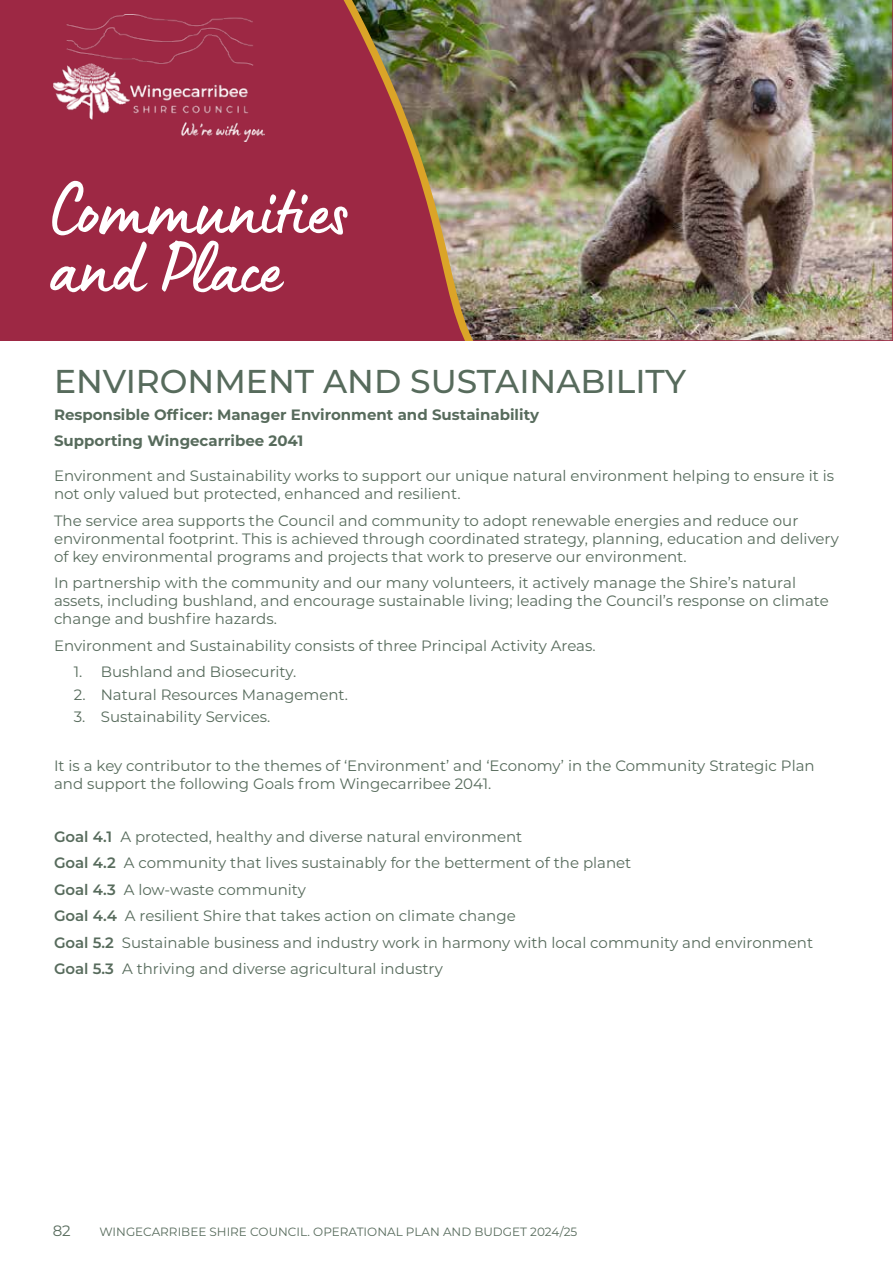
<style>
.page{position:relative;width:893px;height:1263px;background:#fff}
.page>*{position:absolute;margin:0;border:0;box-sizing:border-box;transform-origin:0 0}
.t1{font:76.5px/58.5px "Lumios Marker";color:#fff}
.t2{font:500 33px "Montserrat";color:#576b5c}
.t3{font:15px/18px "Montserrat";color:#576b5c}
.t4{font:700 15px/26.5px "Montserrat";color:#576b5c}
.t5{font:12px "Montserrat";color:#576b5c}
.s1{font-weight:600}
</style>
<div class="page">
<hr style="left:604px;top:0;width:289px;height:4px;background:#8e4a44">
<div style="left:0;top:0;width:892px;height:340px;background:#9d2844"></div>
<img style="left:540px;top:0;width:352px;height:340px">
<img style="left:343px;top:0;width:197px;height:340px">
<img style="left:54px;top:15px;width:211px;height:127px">
<h1 class="t1" style="left:51px;top:176px;width:298px">Communities and Place</h1>
<h2 class="t2" style="left:54px;top:359px;width:633px">ENVIRONMENT AND SUSTAINABILITY</h2>
<p class="t4" style="left:54px;top:401px;width:486px">Responsible Officer: Manager Environment and Sustainability<br>Supporting Wingecarribee 2041</p>
<p class="t3" style="left:54px;top:467px;width:782px">Environment and Sustainability works to support our unique natural environment helping to ensure it is not only valued but protected, enhanced and resilient.</p>
<p class="t3" style="left:54px;top:511px;width:786px">The service area supports the Council and community to adopt renewable energies and reduce our environmental footprint. This is achieved through coordinated strategy, planning, education and delivery of key environmental programs and projects that work to preserve our environment.</p>
<p class="t3" style="left:54px;top:574px;width:776px">In partnership with the community and our many volunteers, it actively manage the Shire’s natural assets, including bushland, and encourage sustainable living; leading the Council’s response on climate change and bushfire hazards.</p>
<p class="t3" style="left:54px;top:636px;width:543px">Environment and Sustainability consists of three Principal Activity Areas.</p>
<p class="t3" style="left:74px;top:663px;width:224px">1. Bushland and Biosecurity.</p>
<p class="t3" style="left:74px;top:685px;width:276px">2. Natural Resources Management.</p>
<p class="t3" style="left:74px;top:707px;width:198px">3. Sustainability Services.</p>
<p class="t3" style="left:54px;top:756px;width:762px">It is a key contributor to the themes of ‘Environment’ and ‘Economy’ in the Community Strategic Plan and support the following Goals from Wingecarribee 2041.</p>
<p class="t3" style="left:54px;top:823px;width:761px;line-height:26.5px"><span class="s1">Goal 4.1</span> A protected, healthy and diverse natural environment<br><span class="s1">Goal 4.2</span> A community that lives sustainably for the betterment of the planet<br><span class="s1">Goal 4.3</span> A low-waste community<br><span class="s1">Goal 4.4</span> A resilient Shire that takes action on climate change<br><span class="s1">Goal 5.2</span> Sustainable business and industry work in harmony with local community and environment <span class="s1">Goal 5.3</span> A thriving and diverse agricultural industry</p>
<p class="t3" style="left:53px;top:1221px;width:20px">82</p>
<p class="t5" style="left:99px;top:1223px;width:479px">WINGECARRIBEE SHIRE COUNCIL. OPERATIONAL PLAN AND BUDGET 2024/25</p>
</div>
